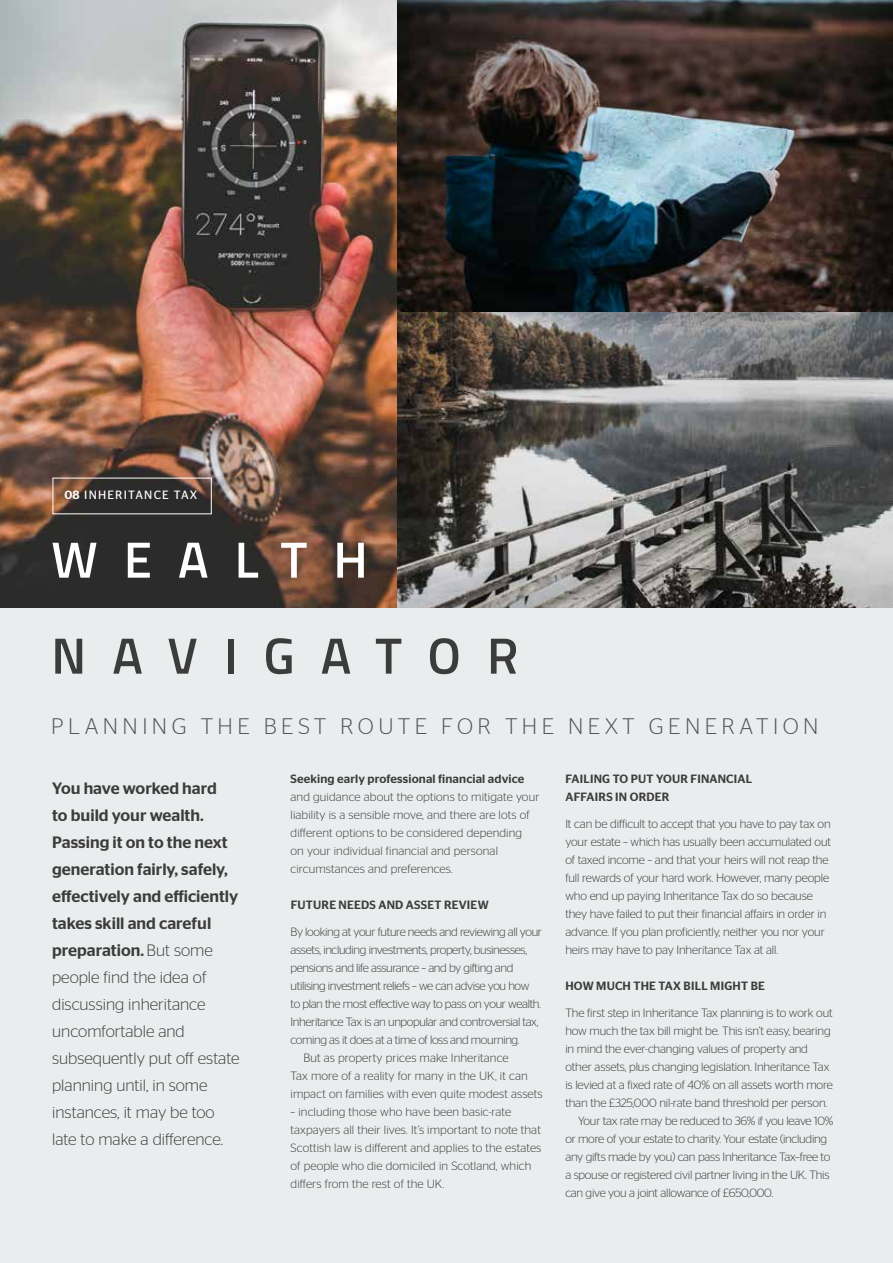
<style>
.page{position:relative;width:893px;height:1263px;background:#fff}
.page>*{position:absolute;margin:0;border:0;box-sizing:border-box;transform-origin:0 0}
.t1{font:600 51px "Titillium";letter-spacing:.51em;color:#3c3c3b}
.t2{font:600 51px "Titillium";letter-spacing:.51em;color:#fff}
.t3{font:300 22.5px "Stag Sans";letter-spacing:.2em;color:#525556}
.t4{font:300 16.5px/27px "Stag Sans";color:#3c3c3b}
.t5{font:300 12px/18px "Stag Sans";letter-spacing:-.01em;color:#3c3c3b}
.t6{font:300 12px/18px "Stag Sans";letter-spacing:.01em;color:#3c3c3b}
.t7{font:300 12px "Stag Sans";letter-spacing:-.03em;color:#3c3c3b}
.t8{font:500 12px/18px "Stag Sans";letter-spacing:.02em;color:#3c3c3b}
.t9{font:12px "Stag Sans";letter-spacing:.1em;color:#fff}
.s1{font-weight:500}
</style>
<div class="page">
<div style="left:0;top:130px;width:893px;height:1133px;background:#eaedee"></div>
<img style="left:0;top:0;width:398px;height:607px">
<svg style="left:398px;top:0;width:495px;height:313px;background:#383738"></svg>
<svg style="left:398px;top:313px;width:495px;height:294px;background:#6e6d6b"></svg>
<p class="t9" style="left:65px;top:488px;width:134px"><span class="s1">08</span> INHERITANCE TAX</p>
<h1 class="t2" style="left:51px;top:521px;width:318px">WEALTH</h1>
<h1 class="t1" style="left:51px;top:617px;width:469px">NAVIGATOR</h1>
<h2 class="t3" style="left:51px;top:714px;width:769px">PLANNING THE BEST ROUTE FOR THE NEXT GENERATION</h2>
<p class="t4" style="left:52px;top:775px;width:189px"><span class="s1">You have worked hard<br>to build your wealth.<br>Passing it on to the next generation fairly, safely, effectively and efficiently takes skill and careful preparation.</span> But some people find the idea of discussing inheritance uncomfortable and subsequently put off estate planning until, in some instances, it may be too late to make a difference.</p>
<p class="t8" style="left:291px;top:770px;width:235px">Seeking early professional financial advice</p>
<p class="t6" style="left:291px;top:788px;width:250px">and guidance about the options to mitigate your liability is a sensible move, and there are lots of different options to be considered depending<br>on your individual financial and personal circumstances and preferences.</p>
<p class="t8" style="left:291px;top:896px;width:199px">FUTURE NEEDS AND ASSET REVIEW</p>
<p class="t7" style="left:291px;top:925px;width:253px">By looking at your future needs and reviewing all your</p>
<p class="t7" style="left:291px;top:943px;width:238px">assets, including investments, property, businesses,</p>
<p class="t7" style="left:291px;top:961px;width:224px">pensions and life assurance – and by gifting and</p>
<p class="t7" style="left:291px;top:979px;width:240px">utilising investment reliefs – we can advise you how</p>
<p class="t7" style="left:291px;top:997px;width:252px">to plan the most effective way to pass on your wealth.</p>
<p class="t7" style="left:291px;top:1015px;width:249px">Inheritance Tax is an unpopular and controversial tax,</p>
<p class="t7" style="left:291px;top:1033px;width:231px">coming as it does at a time of loss and mourning.</p>
<p class="t6" style="left:303px;top:1049px;width:207px">But as property prices make Inheritance</p>
<p class="t6" style="left:291px;top:1067px;width:239px">Tax more of a reality for many in the UK, it can</p>
<p class="t6" style="left:291px;top:1085px;width:254px">impact on families with even quite modest assets</p>
<p class="t6" style="left:291px;top:1103px;width:252px">– including those who have been basic-rate taxpayers all their lives. It’s important to note that Scottish law is different and applies to the estates of people who die domiciled in Scotland, which differs from the rest of the UK.</p>
<p class="t8" style="left:565px;top:770px;width:188px">FAILING TO PUT YOUR FINANCIAL<br>AFFAIRS IN ORDER</p>
<p class="t5" style="left:565px;top:815px;width:267px">It can be difficult to accept that you have to pay tax on your estate – which has usually been accumulated out of taxed income – and that your heirs will not reap the full rewards of your hard work. However, many people who end up paying Inheritance Tax do so because they have failed to put their financial affairs in order in advance. If you plan proficiently, neither you nor your heirs may have to pay Inheritance Tax at all.</p>
<p class="t8" style="left:565px;top:977px;width:201px">HOW MUCH THE TAX BILL MIGHT BE</p>
<p class="t5" style="left:565px;top:1004px;width:269px">The first step in Inheritance Tax planning is to work out</p>
<p class="t5" style="left:565px;top:1022px;width:267px">how much the tax bill might be. This isn’t easy, bearing</p>
<p class="t5" style="left:565px;top:1040px;width:244px">in mind the ever-changing values of property and</p>
<p class="t5" style="left:565px;top:1058px;width:266px">other assets, plus changing legislation. Inheritance Tax</p>
<p class="t5" style="left:565px;top:1076px;width:269px">is levied at a fixed rate of 40% on all assets worth more</p>
<p class="t5" style="left:565px;top:1094px;width:264px">than the £325,000 nil-rate band threshold per person.</p>
<p class="t5" style="left:578px;top:1112px;width:257px">Your tax rate may be reduced to 36% if you leave 10%</p>
<p class="t5" style="left:565px;top:1130px;width:263px">or more of your estate to charity. Your estate (including</p>
<p class="t5" style="left:565px;top:1148px;width:267px">any gifts made by you) can pass Inheritance Tax–free to</p>
<p class="t5" style="left:565px;top:1166px;width:266px">a spouse or registered civil partner living in the UK. This</p>
<p class="t5" style="left:565px;top:1184px;width:209px">can give you a joint allowance of £650,000.</p>
</div>
